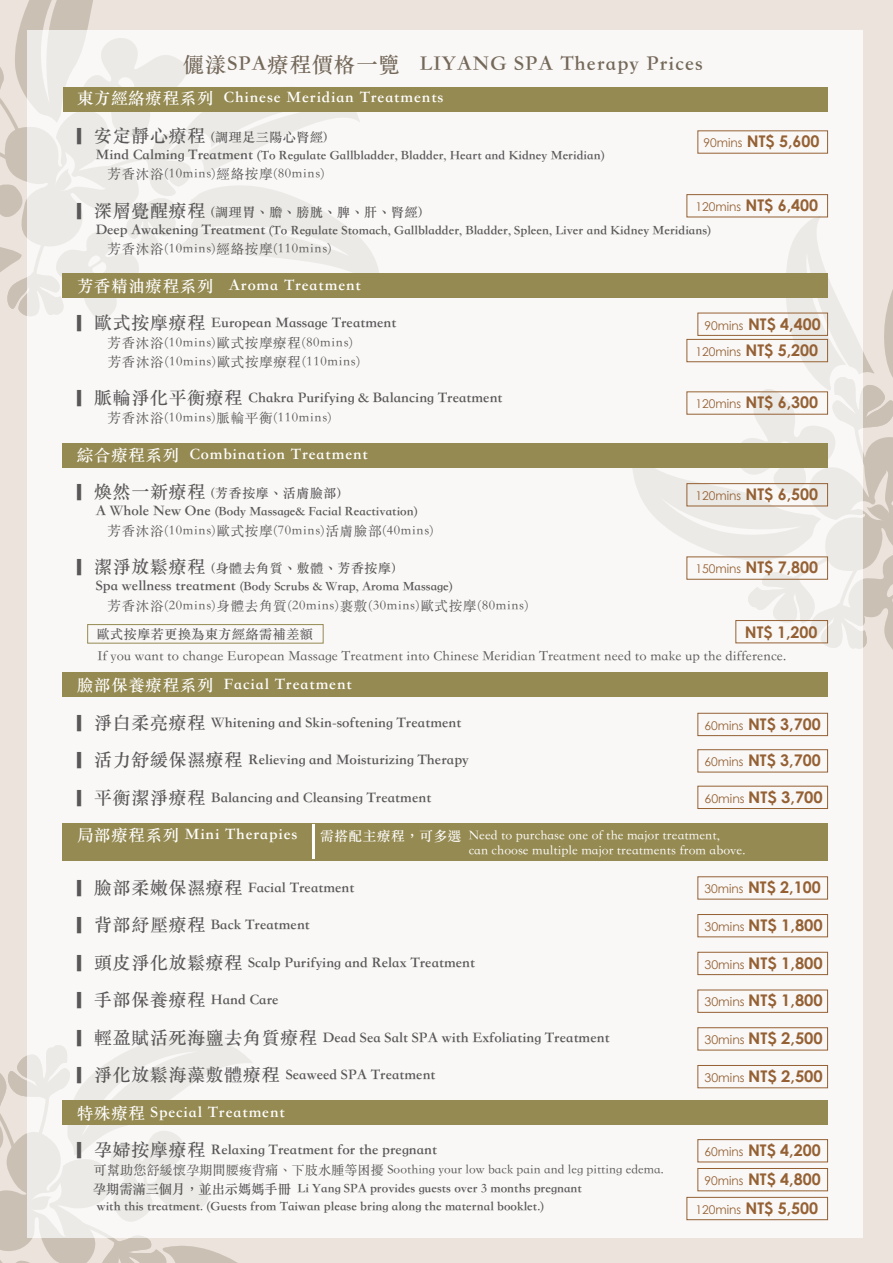
<style>
.page{position:relative;width:893px;height:1263px;background:#ece3dc}
.page>*{position:absolute;margin:0;border:0;box-sizing:border-box;transform-origin:0 0}
.t1{font:21.15px "ST Songti TC Bold";letter-spacing:.05em;color:#746859}
.t2{font:16.35px "ST Songti TC Bold";letter-spacing:.05em;color:#fff}
.t3{font:700 16.05px/26.4px "Century Gothic";color:#956134;text-align:center}
.t4{font:15px "ST Songti TC Bold";color:#595757}
.t5{font:14.25px "ST Songti TC Regular";color:#595757}
.t6{font:13.5px/18.8px "ST Songti TC Regular";letter-spacing:.05em;color:#595757}
.t7{font:13.5px/15px "ST Songti TC Regular";color:#fff}
.t8{font:13.2px/18.8px "ST Songti TC Bold";color:#595757}
.t9{font:13.2px "ST Songti TC Regular";color:#595757}
.t10{font:12.9px "ST Songti TC Bold";letter-spacing:.05em;color:#595757}
.s1{font-family:"ST Songti TC Regular";font-size:16.35px}
.s2{font-size:17.7px}
.s3{font-size:15px}
.s4{font-family:"ST Songti TC Bold";font-size:16.35px}
.s5{font-family:"ST Songti TC Bold"}
.s6{font-weight:400;font-size:12px}
</style>
<div class="page">
<div style="left:27px;top:31px;width:836px;height:1207px;background:#f9f8f7"></div>
<svg style="left:631px;top:196px;width:262px;height:454px"></svg>
<svg style="left:0;top:1034px;width:302px;height:229px"></svg>
<svg style="left:0;top:0;width:380px;height:320px"></svg>
<div style="left:62px;top:823px;width:766px;height:37px;background:#958a52"></div>
<hr style="left:313px;top:824px;width:2px;height:35px;background:#fff">
<div style="left:63px;top:274px;width:765px;height:24px;background:#958a52"></div>
<div style="left:62px;top:672px;width:766px;height:25px;background:#958a52"></div>
<div style="left:62px;top:1100px;width:766px;height:24px;background:#958a52"></div>
<div style="left:63px;top:444px;width:765px;height:24px;background:#958a52"></div>
<div style="left:686px;top:483px;width:142px;height:23px;border:1px solid #956134"></div>
<div style="left:686px;top:556px;width:142px;height:24px;border:1px solid #956134"></div>
<div style="left:697px;top:786px;width:131px;height:23px;border:1px solid #956134"></div>
<div style="left:697px;top:713px;width:131px;height:23px;border:1px solid #956134"></div>
<div style="left:697px;top:749px;width:131px;height:23px;border:1px solid #956134"></div>
<div style="left:697px;top:914px;width:131px;height:23px;border:1px solid #956134"></div>
<div style="left:697px;top:876px;width:131px;height:23px;border:1px solid #956134"></div>
<div style="left:697px;top:1139px;width:131px;height:23px;border:1px solid #956134"></div>
<div style="left:697px;top:952px;width:131px;height:23px;border:1px solid #956134"></div>
<div style="left:697px;top:989px;width:131px;height:24px;border:1px solid #956134"></div>
<div style="left:686px;top:1197px;width:142px;height:23px;border:1px solid #956134"></div>
<div style="left:697px;top:1168px;width:131px;height:23px;border:1px solid #956134"></div>
<div style="left:697px;top:313px;width:131px;height:23px;border:1px solid #956134"></div>
<div style="left:686px;top:339px;width:142px;height:23px;border:1px solid #956134"></div>
<div style="left:686px;top:391px;width:142px;height:24px;border:1px solid #956134"></div>
<div style="left:697px;top:130px;width:131px;height:24px;border:1px solid #956134"></div>
<div style="left:686px;top:194px;width:142px;height:23px;border:1px solid #956134"></div>
<div style="left:697px;top:1027px;width:131px;height:23px;border:1px solid #956134"></div>
<div style="left:697px;top:1065px;width:131px;height:23px;border:1px solid #956134"></div>
<div style="left:735px;top:620px;width:93px;height:23px;border:1px solid #956134"></div>
<div style="left:87px;top:624px;width:236px;height:19px;border:1px solid #958a52"></div>
<div style="left:63px;top:87px;width:765px;height:25px;background:#958a52"></div>
<h1 class="t1" style="left:183px;top:51px;width:521px">儷漾SPA療程價格一覽 LIYANG SPA Therapy Prices</h1>
<p class="t2" style="left:77px;top:88px;width:368px">東方經絡療程系列 Chinese Meridian Treatments</p>
<p class="t10" style="left:77px;top:129px;width:252px"><span class="s1">▎</span><span class="s2">安定靜心療程</span> (調理足三陽心腎經)</p>
<p class="t8" style="left:96px;top:146px;width:510px"><span class="s3">Mind Calming Treatment</span> (To Regulate Gallbladder, Bladder, Heart and Kidney Meridian)</p>
<p class="t6" style="left:108px;top:164px;width:219px">芳香沐浴(10mins)經絡按摩(80mins)</p>
<p class="t10" style="left:77px;top:204px;width:346px"><span class="s1">▎</span><span class="s2">深層覺醒療程</span> (調理胃︑膽︑膀胱︑脾︑肝︑腎經)</p>
<p class="t8" style="left:96px;top:221px;width:617px"><span class="s3">Deep Awakening Treatment</span> (To Regulate Stomach, Gallbladder, Bladder, Spleen, Liver and Kidney Meridians)</p>
<p class="t6" style="left:108px;top:239px;width:226px">芳香沐浴(10mins)經絡按摩(110mins)</p>
<p class="t2" style="left:77px;top:276px;width:285px">芳香精油療程系列 Aroma Treatment</p>
<p class="t4" style="left:77px;top:314px;width:321px"><span class="s1">▎</span><span class="s2">歐式按摩療程</span> European Massage Treatment</p>
<p class="t6" style="left:108px;top:333px;width:254px">芳香沐浴(10mins)歐式按摩療程(80mins)芳香沐浴(10mins)歐式按摩療程(110mins)</p>
<p class="t4" style="left:77px;top:389px;width:427px"><span class="s1">▎</span><span class="s2">脈輪淨化平衡療程</span> Chakra Purifying &amp; Balancing Treatment</p>
<p class="t6" style="left:108px;top:408px;width:226px">芳香沐浴(10mins)脈輪平衡(110mins)</p>
<p class="t2" style="left:77px;top:444px;width:292px">綜合療程系列 Combination Treatment</p>
<p class="t10" style="left:77px;top:485px;width:265px"><span class="s1">▎</span><span class="s2">煥然一新療程</span> (芳香按摩︑活膚臉部)</p>
<p class="t8" style="left:96px;top:502px;width:323px"><span class="s3">A Whole New One</span> (Body Massage&amp; Facial Reactivation)</p>
<p class="t6" style="left:108px;top:521px;width:328px">芳香沐浴(10mins)歐式按摩(70mins)活膚臉部(40mins)</p>
<p class="t10" style="left:77px;top:560px;width:320px"><span class="s1">▎</span><span class="s2">潔淨放鬆療程</span> (身體去角質︑敷體︑芳香按摩)</p>
<p class="t8" style="left:96px;top:577px;width:358px"><span class="s3">Spa wellness treatment</span> (Body Scrubs &amp; Wrap, Aroma Massage)</p>
<p class="t6" style="left:108px;top:596px;width:423px">芳香沐浴(20mins)身體去角質(20mins)裹敷(30mins)歐式按摩(80mins)</p>
<p class="t10" style="left:97px;top:626px;width:217px">歐式按摩若更換為東方經絡需補差額</p>
<p class="t5" style="left:97px;top:647px;width:690px">If you want to change European Massage Treatment into Chinese Meridian Treatment need to make up the difference.</p>
<p class="t2" style="left:77px;top:675px;width:276px">臉部保養療程系列 Facial Treatment</p>
<p class="t4" style="left:77px;top:713px;width:386px"><span class="s1">▎</span><span class="s2">淨白柔亮療程</span> Whitening and Skin-softening Treatment</p>
<p class="t4" style="left:77px;top:751px;width:393px"><span class="s1">▎</span><span class="s2">活力舒緩保濕療程</span> Relieving and Moisturizing Therapy</p>
<p class="t4" style="left:77px;top:788px;width:356px"><span class="s1">▎</span><span class="s2">平衡潔淨療程</span> Balancing and Cleansing Treatment</p>
<p class="t7" style="left:469px;top:828px;width:278px;text-indent:-392px"><span class="s4">局部療程系列 Mini Therapies▕</span> <span class="s5">需搭配主療程，可多選</span> Need to purchase one of the major treatment,<br>can choose multiple major treatments from above.</p>
<p class="t4" style="left:77px;top:878px;width:279px"><span class="s1">▎</span><span class="s2">臉部柔嫩保濕療程</span> Facial Treatment</p>
<p class="t4" style="left:77px;top:916px;width:234px"><span class="s1">▎</span><span class="s2">背部紓壓療程</span> Back Treatment</p>
<p class="t4" style="left:77px;top:953px;width:400px"><span class="s1">▎</span><span class="s2">頭皮淨化放鬆療程</span> Scalp Purifying and Relax Treatment</p>
<p class="t4" style="left:77px;top:991px;width:203px"><span class="s1">▎</span><span class="s2">手部保養療程</span> Hand Care</p>
<p class="t4" style="left:77px;top:1028px;width:534px"><span class="s1">▎</span><span class="s2">輕盈賦活死海鹽去角質療程</span> Dead Sea Salt SPA with Exfoliating Treatment</p>
<p class="t4" style="left:77px;top:1066px;width:360px"><span class="s1">▎</span><span class="s2">淨化放鬆海藻敷體療程</span> Seaweed SPA Treatment</p>
<p class="t2" style="left:77px;top:1102px;width:209px">特殊療程 Special Treatment</p>
<p class="t4" style="left:77px;top:1141px;width:361px"><span class="s1">▎</span><span class="s2">孕婦按摩療程</span> Relaxing Treatment for the pregnant</p>
<p class="t9" style="left:94px;top:1161px;width:572px">可幫助您舒緩懷孕期間腰痠背痛︑下肢水腫等困擾 Soothing your low back pain and leg pitting edema.</p>
<p class="t8" style="left:93px;top:1179px;width:491px">孕期需滿三個月，並出示媽媽手冊 Li Yang SPA provides guests over 3 months pregnant with this treatment. (Guests from Taiwan please bring along the maternal booklet.)</p>
<p class="t3" style="left:703px;top:128px;width:118px"><span class="s6">90mins</span> NT$ 5,600</p>
<p class="t3" style="left:695px;top:191px;width:124px"><span class="s6">120mins</span> NT$ 6,400</p>
<p class="t3" style="left:695px;top:310px;width:127px"><span class="s6">90mins</span> NT$ 4,400<br><span class="s6">120mins</span> NT$ 5,200</p>
<p class="t3" style="left:695px;top:389px;width:124px"><span class="s6">120mins</span> NT$ 6,300</p>
<p class="t3" style="left:695px;top:480px;width:124px"><span class="s6">120mins</span> NT$ 6,500</p>
<p class="t3" style="left:695px;top:554px;width:124px"><span class="s6">150mins</span> NT$ 7,800</p>
<p class="t3" style="left:745px;top:618px;width:74px">NT$ 1,200</p>
<p class="t3" style="left:704px;top:710px;width:118px"><span class="s6">60mins</span> NT$ 3,700</p>
<p class="t3" style="left:704px;top:746px;width:118px"><span class="s6">60mins</span> NT$ 3,700</p>
<p class="t3" style="left:704px;top:783px;width:120px"><span class="s6">60mins</span> NT$ 3,700</p>
<p class="t3" style="left:704px;top:873px;width:118px"><span class="s6">30mins</span> NT$ 2,100</p>
<p class="t3" style="left:704px;top:911px;width:120px"><span class="s6">30mins</span> NT$ 1,800</p>
<p class="t3" style="left:704px;top:949px;width:120px"><span class="s6">30mins</span> NT$ 1,800</p>
<p class="t3" style="left:704px;top:987px;width:120px"><span class="s6">30mins</span> NT$ 1,800</p>
<p class="t3" style="left:704px;top:1024px;width:120px"><span class="s6">30mins</span> NT$ 2,500</p>
<p class="t3" style="left:704px;top:1062px;width:120px"><span class="s6">30mins</span> NT$ 2,500</p>
<p class="t3" style="left:704px;top:1136px;width:118px"><span class="s6">60mins</span> NT$ 4,200</p>
<p class="t3" style="left:704px;top:1165px;width:118px"><span class="s6">90mins</span> NT$ 4,800</p>
<p class="t3" style="left:695px;top:1194px;width:124px"><span class="s6">120mins</span> NT$ 5,500</p>
</div>
